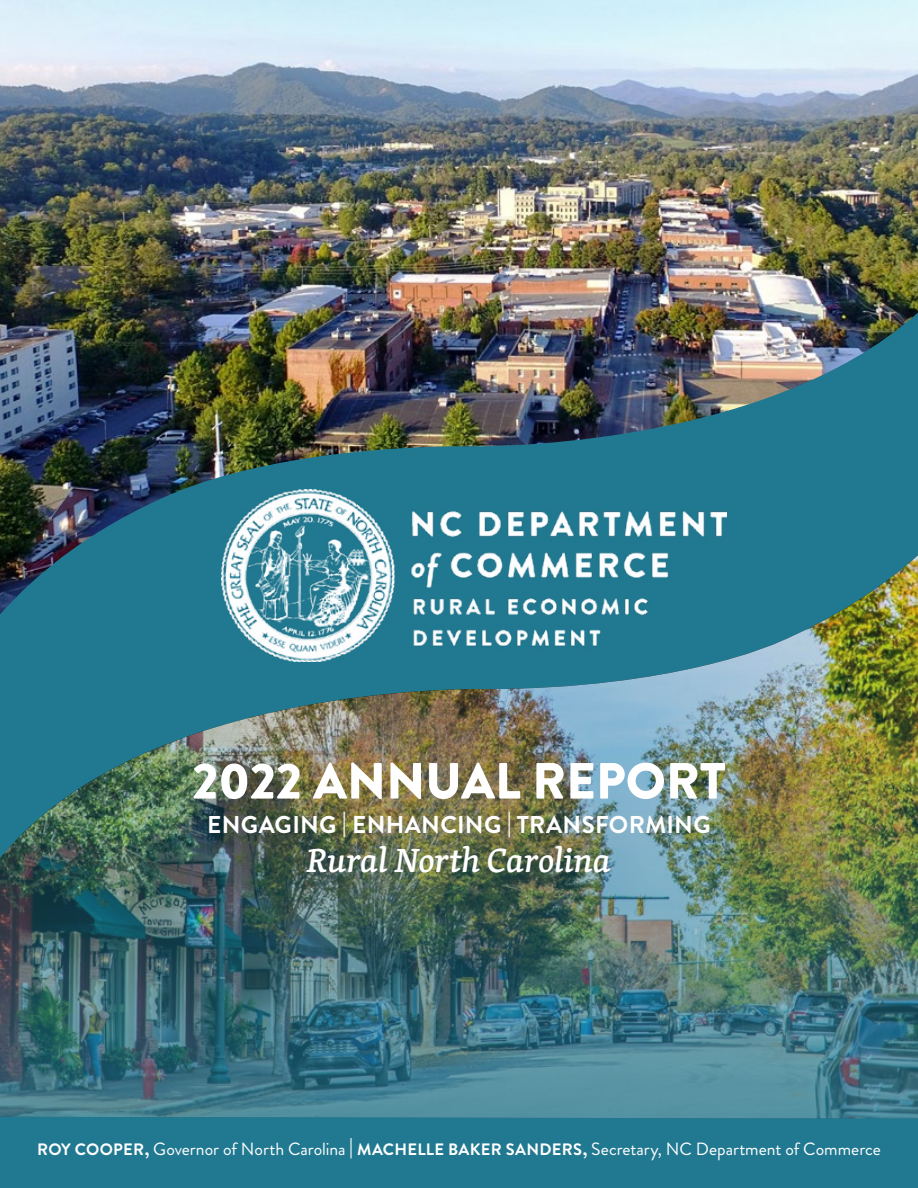
<style>
.page{position:relative;width:918px;height:1188px;background:#fff}
.page>*{position:absolute;margin:0;border:0;box-sizing:border-box;transform-origin:0 0}
.t1{font:900 50.85px "Brandon Grotesque";color:#fff}
.t2{font:italic 500 34.5px "Skolar Latin";letter-spacing:-.01em;color:#fff}
.t3{font:700 24.3px "Brandon Grotesque";letter-spacing:.015em;color:#fff}
.t4{font:17.7px "Brandon Grotesque";color:#fff}
.s1{font-weight:700;font-size:16.5px}
.s2{font-weight:700}
.s3{font-weight:900;font-size:19.35px}
</style>
<div class="page">
<img style="left:0;top:614px;width:918px;height:574px">
<img style="left:0;top:0;width:918px;height:614px">
<img style="left:221px;top:490px;width:506px;height:172px">
<h1 class="t1" style="left:192px;top:745px;width:535px">2022 ANNUAL REPORT</h1>
<h3 class="t3" style="left:207px;top:808px;width:505px">ENGAGING | ENHANCING | TRANSFORMING</h3>
<h2 class="t2" style="left:307px;top:834px;width:306px">Rural North Carolina</h2>
<p class="t4" style="left:37px;top:1137px;width:845px"><span class="s1">ROY COOPER</span><span class="s2">,</span> Governor of North Carolina <span class="s3">|</span> <span class="s1">MACHELLE BAKER SANDERS</span><span class="s2">,</span> Secretary, NC Department of Commerce</p>
</div>
